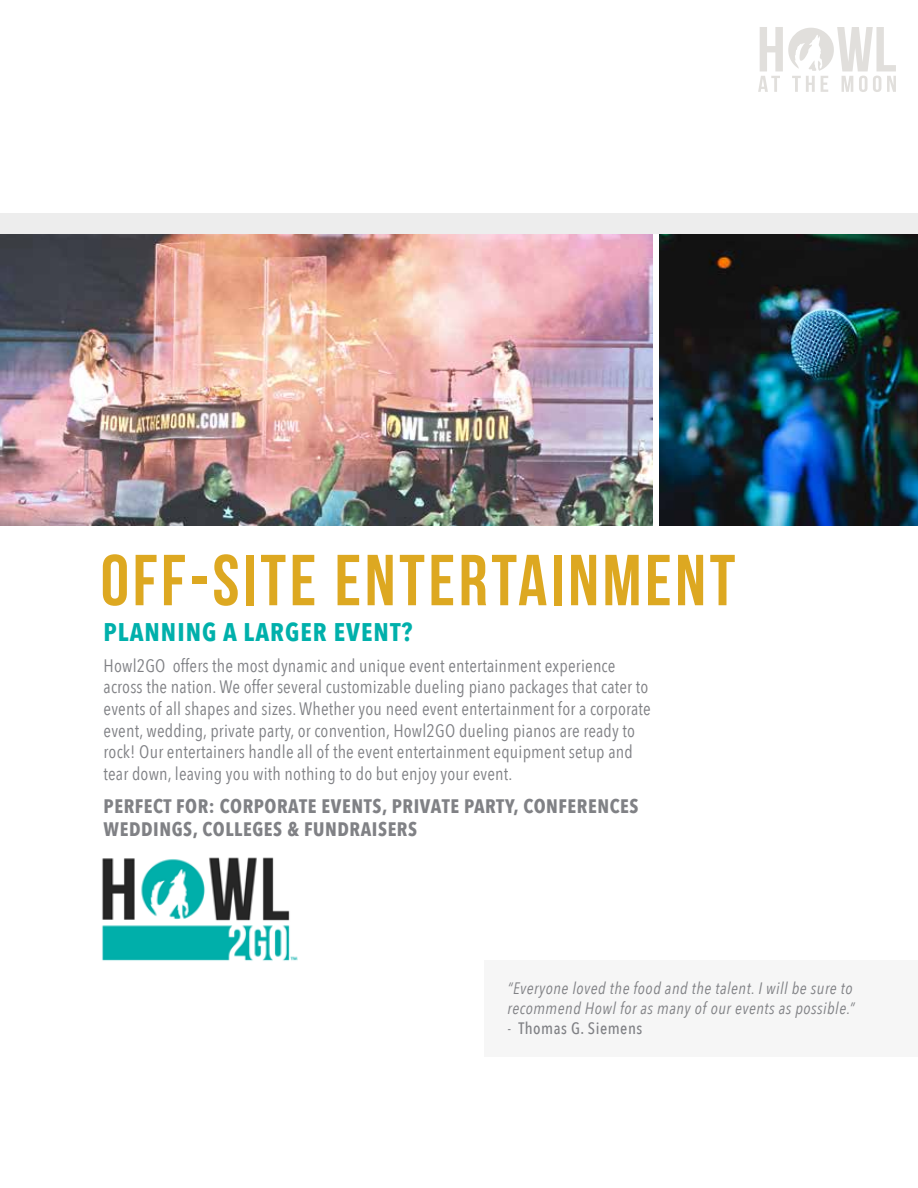
<style>
.page{position:relative;width:918px;height:1188px;background:#fff}
.page>*{position:absolute;margin:0;border:0;box-sizing:border-box;transform-origin:0 0}
.t1{font:72px "Bebas Neue";letter-spacing:.05em;color:#dda821}
.t2{font:700 25.5px "Avenir Next Condensed";letter-spacing:.04em;color:#00b0ab}
.t3{font:700 19.5px/23.4px "Avenir Next Condensed";letter-spacing:.03em;color:#808185}
.t4{font:18px/21.6px "Avenir Next Condensed";letter-spacing:.01em;color:#808185}
.t5{font:italic 16.5px/19.8px "Avenir Next Condensed";letter-spacing:.03em;color:#808185}
.t6{font:500 16.5px "Avenir Next Condensed";letter-spacing:.03em;color:#808185}
.s1{font-weight:400;font-style:italic}
</style>
<div class="page">
<svg style="left:758px;top:27px;width:138px;height:65px"></svg>
<div style="left:484px;top:960px;width:434px;height:97px;background:#f6f6f6"></div>
<img style="left:102px;top:857px;width:196px;height:104px">
<img style="left:0;top:234px;width:652px;height:292px">
<img style="left:659px;top:234px;width:259px;height:292px">
<div style="left:0;top:214px;width:918px;height:20px;background:#ededed"></div>
<h1 class="t1" style="left:101px;top:541px;width:636px">OFF-SITE ENTERTAINMENT</h1>
<h2 class="t2" style="left:104px;top:617px;width:310px">PLANNING A LARGER EVENT?</h2>
<p class="t4" style="left:104px;top:654px;width:549px">Howl2GO offers the most dynamic and unique event entertainment experience across the nation. We offer several customizable dueling piano packages that cater to events of all shapes and sizes. Whether you need event entertainment for a corporate event, wedding, private party, or convention, Howl2GO dueling pianos are ready to rock! Our entertainers handle all of the event entertainment equipment setup and tear down, leaving you with nothing to do but enjoy your event.</p>
<p class="t3" style="left:104px;top:794px;width:537px">PERFECT FOR: CORPORATE EVENTS, PRIVATE PARTY, CONFERENCES<br>WEDDINGS, COLLEGES &amp; FUNDRAISERS</p>
<p class="t5" style="left:508px;top:978px;width:348px">“Everyone loved the food and the talent. I will be sure to recommend Howl for as many of our events as possible.”</p>
<p class="t6" style="left:508px;top:1018px;width:136px"><span class="s1">-</span> Thomas G. Siemens</p>
</div>
